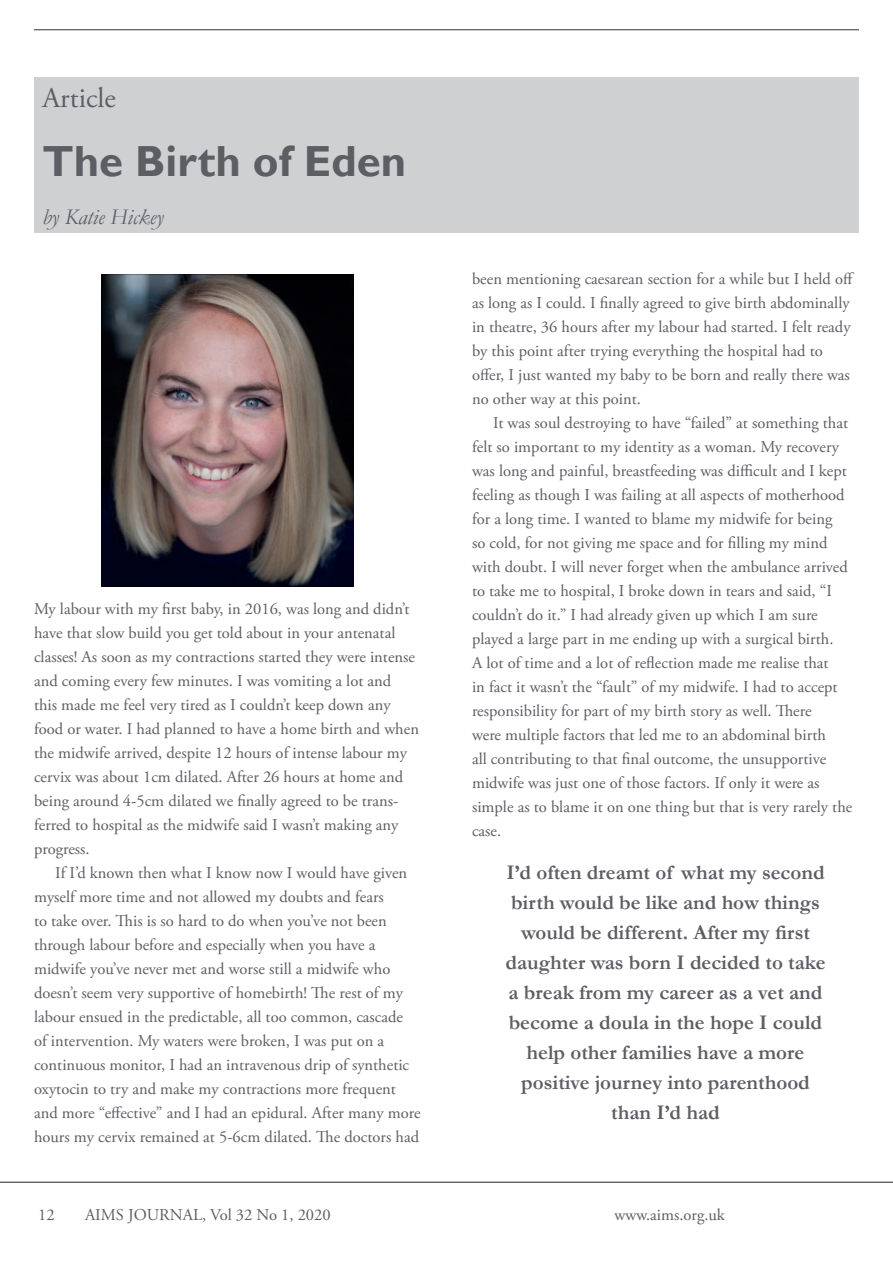
<style>
.page{position:relative;width:893px;height:1263px;background:#fff}
.page>*{position:absolute;margin:0;border:0;box-sizing:border-box;transform-origin:0 0}
.t1{font:700 43.5px "Gill Sans";color:#5d5d64}
.t2{font:28.5px "Adobe Garamond Pro";color:#5d5d64}
.t3{font:italic 22.5px "Garamond";color:#5d5d64}
.t4{font:700 21px/30px "Garamond";color:#5d5d64;text-align:center}
.t5{font:16.5px/24px "Adobe Garamond Pro";color:#5d5d64}
</style>
<div class="page">
<hr style="left:0;top:1182px;width:893px;height:1px;background:#231f20">
<hr style="left:34px;top:30px;width:825px;height:1px;background:#343137">
<div style="left:34px;top:78px;width:825px;height:155px;background:#cfd0d2"></div>
<img style="left:102px;top:275px;width:251px;height:311px">
<h2 class="t2" style="left:43px;top:81px;width:75px">Article</h2>
<h1 class="t1" style="left:43px;top:135px;width:365px">The Birth of Eden</h1>
<h3 class="t3" style="left:43px;top:202px;width:123px">by Katie Hickey</h3>
<p class="t5" style="left:34px;top:597px;width:386px">My labour with my first baby, in 2016, was long and didn’t have that slow build you get told about in your antenatal classes! As soon as my contractions started they were intense and coming every few minutes. I was vomiting a lot and<br>this made me feel very tired as I couldn’t keep down any food or water. I had planned to have a home birth and when the midwife arrived, despite 12 hours of intense labour my cervix was about 1cm dilated. After 26 hours at home and being around 4-5cm dilated we finally agreed to be trans&shy;ferred to hospital as the midwife said I wasn’t making any progress.</p>
<p class="t5" style="left:34px;top:861px;width:388px;text-indent:21px">If I’d known then what I know now I would have given myself more time and not allowed my doubts and fears<br>to take over. This is so hard to do when you’ve not been through labour before and especially when you have a midwife you’ve never met and worse still a midwife who doesn’t seem very supportive of homebirth! The rest of my labour ensued in the predictable, all too common, cascade<br>of intervention. My waters were broken, I was put on a continuous monitor, I had an intravenous drip of synthetic oxytocin to try and make my contractions more frequent and more “effective” and I had an epidural. After many more hours my cervix remained at 5-6cm dilated. The doctors had</p>
<p class="t5" style="left:472px;top:267px;width:384px">been mentioning caesarean section for a while but I held off as long as I could. I finally agreed to give birth abdominally in theatre, 36 hours after my labour had started. I felt ready by this point after trying everything the hospital had to offer, I just wanted my baby to be born and really there was no other way at this point.</p>
<p class="t5" style="left:472px;top:411px;width:382px;text-indent:21px">It was soul destroying to have “failed” at something that felt so important to my identity as a woman. My recovery was long and painful, breastfeeding was difficult and I kept feeling as though I was failing at all aspects of motherhood for a long time. I wanted to blame my midwife for being<br>so cold, for not giving me space and for filling my mind with doubt. I will never forget when the ambulance arrived to take me to hospital, I broke down in tears and said, “I couldn’t do it.” I had already given up which I am sure played a large part in me ending up with a surgical birth.<br>A lot of time and a lot of reflection made me realise that<br>in fact it wasn’t the “fault” of my midwife. I had to accept responsibility for part of my birth story as well. There<br>were multiple factors that led me to an abdominal birth<br>all contributing to that final outcome, the unsupportive midwife was just one of those factors. If only it were as simple as to blame it on one thing but that is very rarely the case.</p>
<p class="t4" style="left:505px;top:857px;width:322px">I’d often dreamt of what my second birth would be like and how things would be different. After my first daughter was born I decided to take a break from my career as a vet and become a doula in the hope I could help other families have a more positive journey into parenthood than I’d had</p>
<p class="t5" style="left:38px;top:1203px;width:18px">12</p>
<p class="t5" style="left:85px;top:1203px;width:247px">AIMS JOURNAL, Vol 32 No 1, 2020</p>
<p class="t5" style="left:615px;top:1203px;width:112px">www.aims.org.uk</p>
</div>
